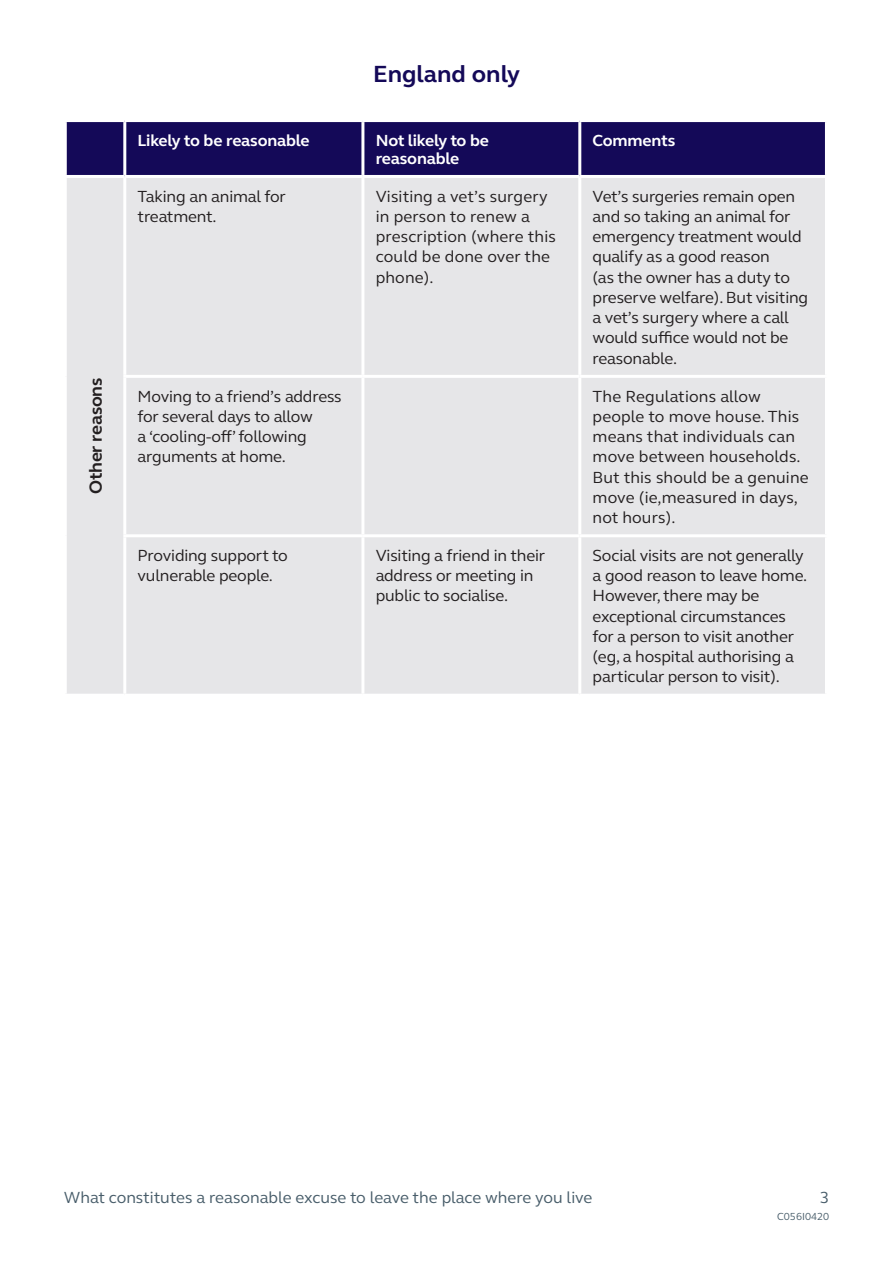
<style>
.page{position:relative;width:893px;height:1263px;background:#fff}
.page>*{position:absolute;margin:0;border:0;box-sizing:border-box;transform-origin:0 0}
.t1{font:700 24px "FS Elliot Pro";color:#140958}
.Table_body_copy{font:700 18px "FS Elliot Pro";letter-spacing:-.01em;color:#231f20}
.Table_body_copy-2{font:16.5px/20.2px "FS Elliot Pro";letter-spacing:-.01em;color:#231f20}
.Table_body_copy-3{font:16.5px/20.2px "FS Elliot Pro";letter-spacing:.01em;color:#231f20}
.t2{font:16.5px "FS Elliot Pro";color:#485d6a}
.t3{font:700 16.5px/18px "FS Elliot Pro";letter-spacing:-.01em;color:#fff}
.t4{font:10.5px "FS Elliot Pro";color:#485d6a}
</style>
<div class="page">
<div style="left:67px;top:122px;width:758px;height:53px;background:#140958"></div>
<div style="left:67px;top:178px;width:758px;height:516px;background:#e6e6e8"></div>
<hr style="left:123px;top:122px;width:3px;height:53px;background:#fff">
<hr style="left:361px;top:122px;width:3px;height:53px;background:#fff">
<hr style="left:578px;top:122px;width:3px;height:53px;background:#fff">
<hr style="left:123px;top:178px;width:3px;height:197px;background:#fff">
<hr style="left:361px;top:178px;width:3px;height:197px;background:#fff">
<hr style="left:578px;top:178px;width:3px;height:197px;background:#fff">
<hr style="left:123px;top:375px;width:240px;height:3px;background:#fff">
<hr style="left:123px;top:378px;width:3px;height:156px;background:#fff">
<hr style="left:363px;top:375px;width:217px;height:3px;background:#fff">
<hr style="left:361px;top:378px;width:3px;height:156px;background:#fff">
<hr style="left:580px;top:375px;width:248px;height:3px;background:#fff">
<hr style="left:578px;top:378px;width:3px;height:156px;background:#fff">
<hr style="left:123px;top:534px;width:240px;height:3px;background:#fff">
<hr style="left:123px;top:537px;width:3px;height:157px;background:#fff">
<hr style="left:363px;top:534px;width:217px;height:3px;background:#fff">
<hr style="left:361px;top:537px;width:3px;height:157px;background:#fff">
<hr style="left:580px;top:534px;width:248px;height:3px;background:#fff">
<hr style="left:578px;top:537px;width:3px;height:157px;background:#fff">
<p class="t1" style="left:373px;top:58px;width:148px">England only</p>
<p class="Table_body_copy" style="left:84px;top:494px;width:118px;rotate:-90deg">Other reasons</p>
<p class="t3" style="left:138px;top:131px;width:174px">Likely to be reasonable</p>
<p class="t3" style="left:376px;top:131px;width:115px">Not likely to be reasonable</p>
<p class="t3" style="left:593px;top:131px;width:84px">Comments</p>
<p class="Table_body_copy-2" style="left:138px;top:185px;width:150px">Taking an animal for treatment.</p>
<p class="Table_body_copy-3" style="left:376px;top:185px;width:182px">Visiting a vet’s surgery in person to renew a prescription (where this could be done over the phone).</p>
<p class="Table_body_copy-2" style="left:593px;top:185px;width:217px">Vet’s surgeries remain open and so taking an animal for emergency treatment would qualify as a good reason<br>(as the owner has a duty to preserve welfare). But visiting a vet’s surgery where a call would suffice would not be reasonable.</p>
<p class="Table_body_copy-2" style="left:138px;top:385px;width:206px">Moving to a friend’s address for several days to allow<br>a ‘cooling-off’ following arguments at home.</p>
<p class="Table_body_copy-3" style="left:593px;top:385px;width:218px">The Regulations allow people to move house. This means that individuals can move between households.<br>But this should be a genuine move (ie,measured in days, not hours).</p>
<p class="Table_body_copy-2" style="left:138px;top:545px;width:152px">Providing support to vulnerable people.</p>
<p class="Table_body_copy-2" style="left:376px;top:545px;width:171px">Visiting a friend in their address or meeting in public to socialise.</p>
<p class="Table_body_copy-2" style="left:593px;top:545px;width:216px">Social visits are not generally a good reason to leave home.<br>However, there may be exceptional circumstances for a person to visit another (eg, a hospital authorising a particular person to visit).</p>
<p class="t2" style="left:64px;top:1186px;width:530px">What constitutes a reasonable excuse to leave the place where you live</p>
<p class="t2" style="left:820px;top:1186px;width:11px">3</p>
<p class="t4" style="left:777px;top:1209px;width:54px">C056I0420</p>
</div>
